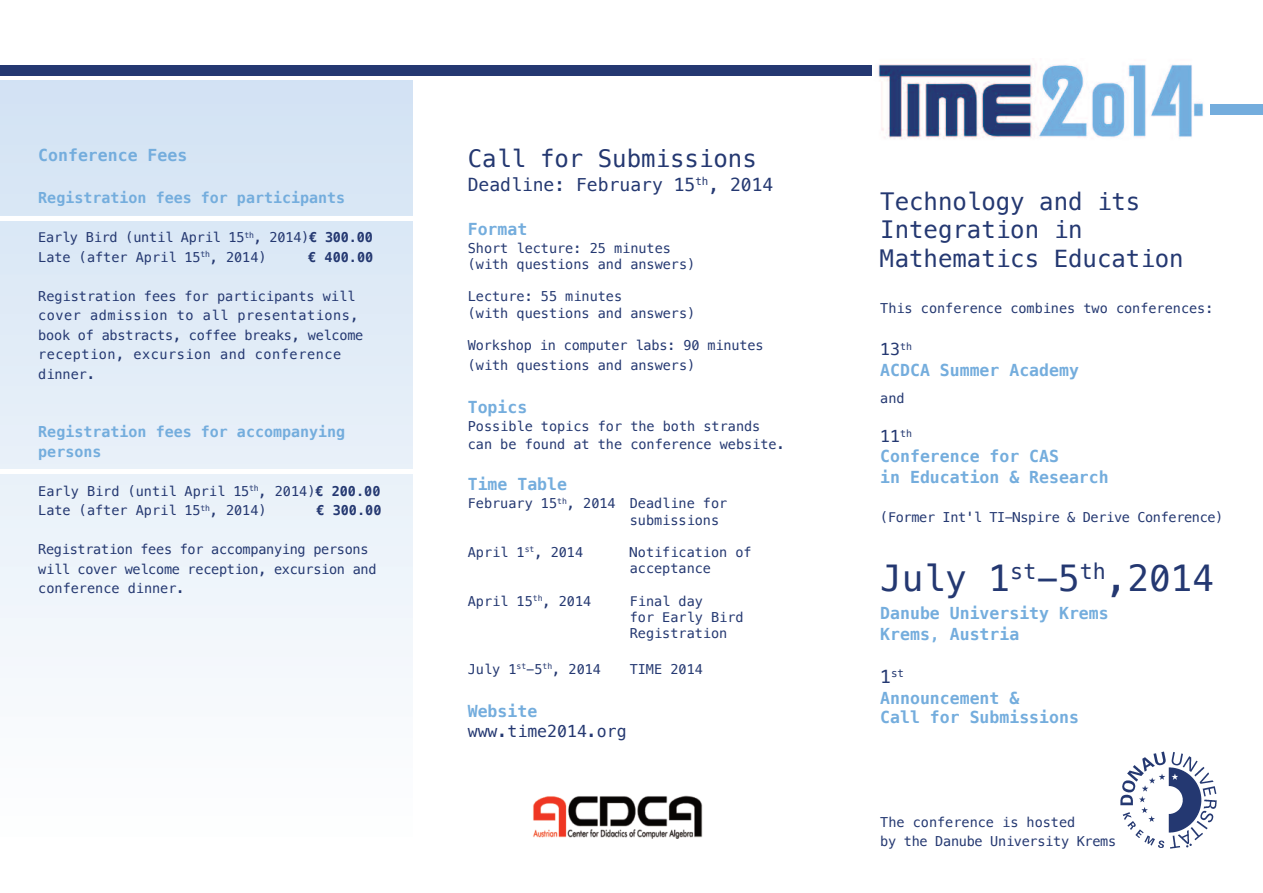
<style>
.page{position:relative;width:1263px;height:893px;background:#fff}
.page>*{position:absolute;margin:0;border:0;box-sizing:border-box;transform-origin:0 0}
.t1{font:36px "Menlo";color:#243871}
.t2{font:24px/28.8px "Menlo";color:#243871}
.t3{font:18px "Menlo";color:#243871}
.t4{font:700 16.5px/21px "Menlo";color:#74addd}
.t5{font:16.5px "Menlo";color:#243871}
.t6{font:700 15px/19.5px "Menlo";color:#74addd}
.t7{font:13.5px/16.2px "Menlo";color:#243871}
.t8{font:13.5px/19.5px "Menlo";letter-spacing:-.02em;color:#243871}
.t9{font:13.5px "Menlo";letter-spacing:-.025em;color:#243871}
.t10{font:700 13.5px "Menlo";color:#243871}
.t11{font:10.8px "Menlo";color:#243871}
.s1{font-weight:700}
.s2{font-weight:400;color:#243871}
.s3{font-size:18px}
</style>
<div class="page">
<img style="left:533px;top:795px;width:170px;height:44px">
<img style="left:869px;top:64px;width:334px;height:76px">
<div style="left:0;top:66px;width:872px;height:10px;background:#243871"></div>
<div style="left:1209px;top:104px;width:54px;height:11px;background:#74addd"></div>
<img style="left:1120px;top:751px;width:97px;height:98px">
<p class="t4" style="left:38px;top:145px;width:151px">Conference Fees</p>
<p class="t6" style="left:38px;top:188px;width:309px">Registration fees for participants</p>
<p class="t7" style="left:38px;top:228px;width:336px;line-height:19.5px">Early Bird (until April 15<sup>th</sup>, 2014)<span class="s1">€ 300.00<br></span>Late (after April 15<sup>th</sup>, 2014)</p>
<p class="t10" style="left:308px;top:249px;width:67px">€ 400.00</p>
<p class="t7" style="left:38px;top:286px;width:327px;line-height:19.5px">Registration fees for participants will cover admission to all presentations, book of abstracts, coffee breaks, welcome reception, excursion and conference dinner.</p>
<p class="t6" style="left:38px;top:422px;width:309px">Registration fees for accompanying persons</p>
<p class="t7" style="left:38px;top:481px;width:344px;line-height:19.5px">Early Bird (until April 15<sup>th</sup>, 2014)<span class="s1">€ 200.00<br></span>Late (after April 15<sup>th</sup>, 2014)</p>
<p class="t10" style="left:316px;top:503px;width:67px">€ 300.00</p>
<p class="t8" style="left:38px;top:540px;width:340px">Registration fees for accompanying persons will cover welcome reception, excursion and conference dinner.</p>
<h2 class="t2" style="left:468px;top:144px;width:290px">Call for Submissions</h2>
<h3 class="t3" style="left:468px;top:175px;width:307px">Deadline: February 15<sup>th</sup>, 2014</h3>
<p class="t4" style="left:468px;top:218px;width:61px">Format</p>
<p class="t7" style="left:468px;top:240px;width:229px">Short lecture: 25 minutes (with questions and answers)</p>
<p class="t7" style="left:468px;top:288px;width:229px">Lecture: 55 minutes<br>(with questions and answers)</p>
<p class="t7" style="left:468px;top:335px;width:297px;line-height:19.6px">Workshop in computer labs: 90 minutes (with questions and answers)</p>
<p class="t4" style="left:468px;top:396px;width:61px">Topics</p>
<p class="t7" style="left:468px;top:417px;width:318px;line-height:18.5px">Possible topics for the both strands can be found at the conference website.</p>
<p class="t4" style="left:468px;top:474px;width:101px">Time Table</p>
<p class="t7" style="left:630px;top:495px;width:99px;text-indent:-162px">February 15<sup>th</sup>, 2014 Deadline for submissions</p>
<p class="t7" style="left:468px;top:544px;width:117px">April 1<sup>st</sup>, 2014</p>
<p class="t7" style="left:630px;top:544px;width:123px">Notification of acceptance</p>
<p class="t7" style="left:468px;top:593px;width:125px">April 15<sup>th</sup>, 2014</p>
<p class="t7" style="left:630px;top:593px;width:115px">Final day<br>for Early Bird<br>Registration</p>
<p class="t7" style="left:468px;top:661px;width:135px">July 1<sup>st</sup>-5<sup>th</sup>, 2014</p>
<p class="t7" style="left:630px;top:661px;width:75px">TIME 2014</p>
<p class="t4" style="left:468px;top:701px;width:71px">Website</p>
<p class="t5" style="left:468px;top:722px;width:160px">www.time2014.org</p>
<h2 class="t2" style="left:880px;top:187px;width:305px">Technology and its<br>Integration in<br>Mathematics Education</h2>
<p class="t7" style="left:880px;top:300px;width:335px">This conference combines two conferences:</p>
<p class="t4" style="left:880px;top:339px;width:200px"><span class="s2">13</span><sup>th<br></sup>ACDCA Summer Academy</p>
<p class="t7" style="left:880px;top:390px;width:26px">and</p>
<p class="t4" style="left:880px;top:426px;width:230px;line-height:20.2px"><span class="s2">11</span><sup>th<br></sup>Conference for CAS<br>in Education &amp; Research</p>
<p class="t9" style="left:880px;top:510px;width:345px">(Former Int'l TI-Nspire &amp; Derive Conference)</p>
<h1 class="t1" style="left:880px;top:557px;width:335px">July 1<sup>st</sup>-5<sup>th</sup>,2014</h1>
<p class="t4" style="left:880px;top:603px;width:230px">Danube University Krems<br>Krems, Austria</p>
<p class="t11" style="left:880px;top:667px;width:25px"><span class="s3">1</span>st</p>
<p class="t4" style="left:880px;top:688px;width:200px;line-height:19.8px">Announcement &amp;<br>Call for Submissions</p>
<p class="t8" style="left:880px;top:812px;width:238px">The conference is hosted<br>by the Danube University Krems</p>
</div>
